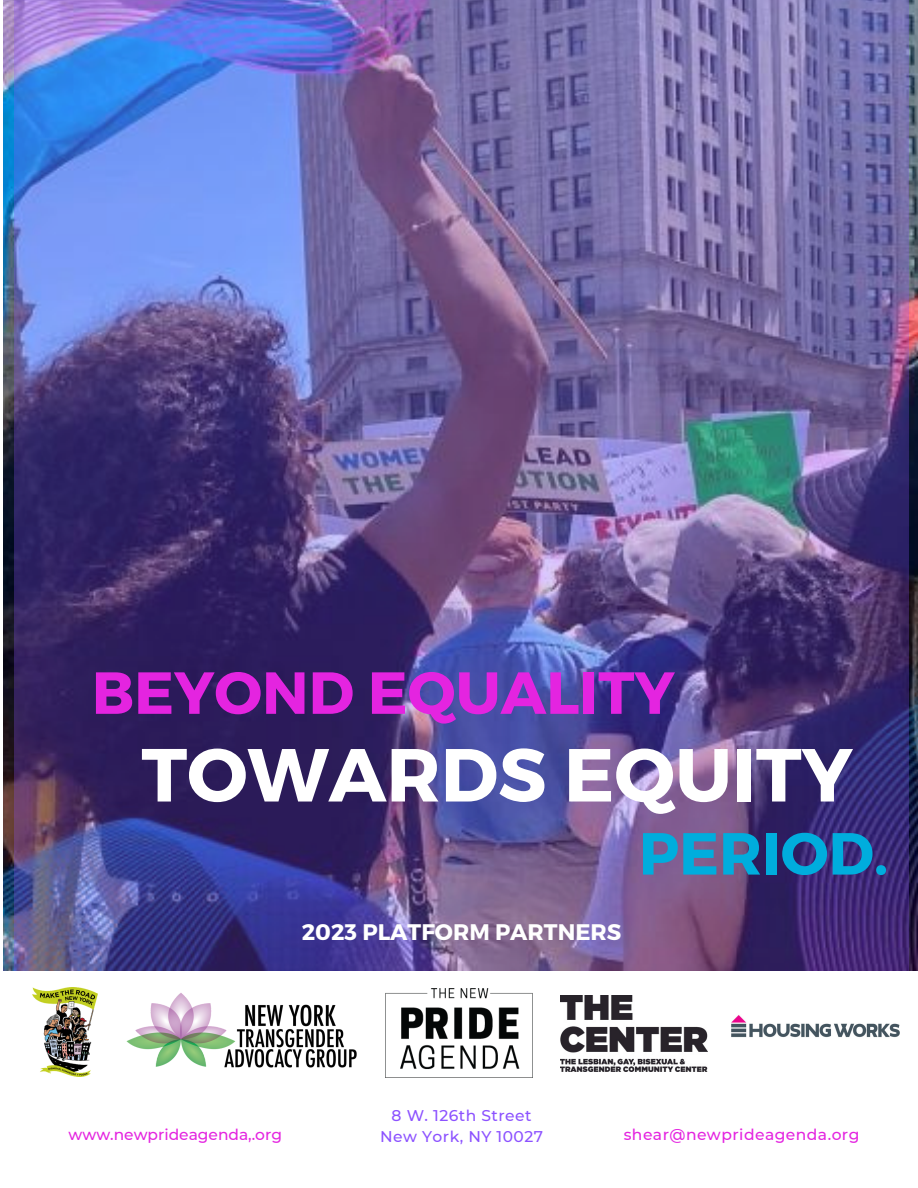
<style>
.page{position:relative;width:918px;height:1188px;background:#fff}
.page>*{position:absolute;margin:0;border:0;box-sizing:border-box;transform-origin:0 0}
.t1{font:700 75px "Montserrat";color:#fff}
.t2{font:700 59.25px "Montserrat";color:#e424e0}
.t3{font:700 59.25px "Montserrat";color:#00addd}
.t4{font:700 22.5px "Montserrat";color:#fff}
.t5{font:500 15.45px "Montserrat";letter-spacing:.03em;color:#8c52ff}
.t6{font:500 15.45px "Montserrat";letter-spacing:.03em;color:#e424e0}
.t7{font:500 15.45px "Montserrat";color:#e424e0}
</style>
<div class="page">
<img style="left:3px;top:0;width:915px;height:971px">
<img style="left:14px;top:0;width:895px;height:971px">
<img style="left:32px;top:988px;width:66px;height:88px">
<img style="left:126px;top:993px;width:231px;height:75px">
<img style="left:732px;top:1015px;width:168px;height:23px">
<img style="left:561px;top:996px;width:146px;height:75px">
<img style="left:385px;top:989px;width:148px;height:89px">
<h2 class="t2" style="left:92px;top:654px;width:584px">BEYOND EQUALITY</h2>
<h1 class="t1" style="left:141px;top:726px;width:713px">TOWARDS EQUITY</h1>
<h3 class="t4" style="left:302px;top:917px;width:321px">2023 PLATFORM PARTNERS</h3>
<h2 class="t3" style="left:639px;top:815px;width:251px">PERIOD.</h2>
<p class="t5" style="left:392px;top:1106px;width:141px">8 W. 126th Street</p>
<p class="t7" style="left:69px;top:1125px;width:215px">www.newprideagenda,.org</p>
<p class="t5" style="left:380px;top:1127px;width:164px">New York, NY 10027</p>
<p class="t6" style="left:624px;top:1125px;width:237px">shear@newprideagenda.org</p>
</div>
